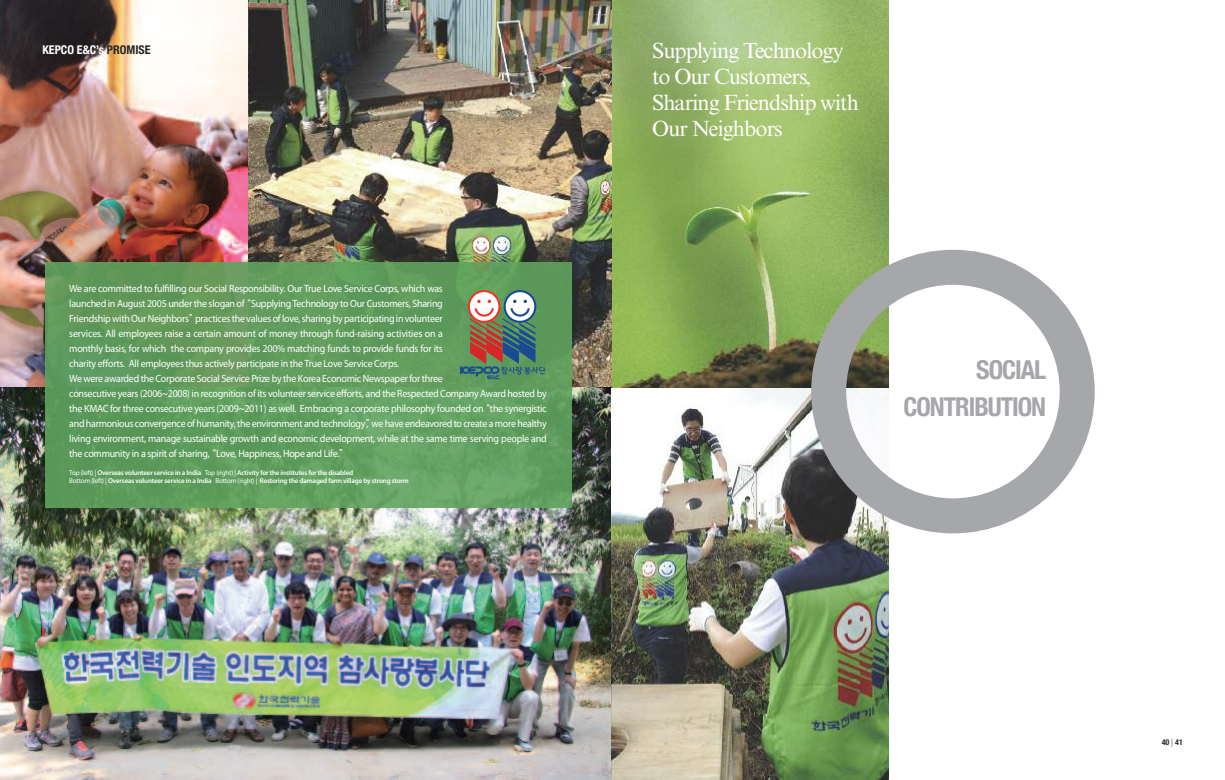
<style>
.page{position:relative;width:1225px;height:780px;background:#fff}
.page>*{position:absolute;margin:0;border:0;box-sizing:border-box;transform-origin:0 0}
.t1{font:700 condensed 26px/37px "Helvetica Neue";letter-spacing:-.04em;color:#a5a7ab;text-align:right}
.t2{font:22px/26px "Times New Roman MT Std";letter-spacing:-.04em;color:#fff}
.t3{font:700 condensed 12px "Helvetica Neue";color:#fff}
.t4{font:10.5px/15px "Myriad Pro";letter-spacing:-.025em;color:#fff;scale:.95 1}
.t5{font:700 condensed 8px "Helvetica Neue";color:#272627}
.t6{font:600 7px/8px "Myriad Pro";letter-spacing:-.025em;color:#fff}
.s1{color:#272627}
.s2{font-family:"YGO125"}
.s3{font-weight:400}
.s4{font-weight:300;font-stretch:normal}
</style>
<div class="page">
<img style="left:611px;top:0;width:277px;height:387px">
<img style="left:0;top:0;width:249px;height:387px">
<img style="left:249px;top:0;width:362px;height:387px">
<img style="left:0;top:387px;width:811px;height:393px">
<img style="left:611px;top:388px;width:277px;height:392px">
<div style="left:45px;top:262px;width:526px;height:246px;background:#60a45f;opacity:.9"></div>
<svg style="left:460px;top:290px;width:85px;height:89px;background:#7b8b77"></svg>
<svg style="left:811px;top:249px;width:284px;height:284px"></svg>
<p class="t3" style="left:43px;top:43px;width:109px">KEPCO E&amp;C’s <span class="s1">PROMISE</span></p>
<h2 class="t2" style="left:652px;top:40px;width:208px">Supplying Technology to Our Customers,<br>Sharing Friendship with<br>Our Neighbors</h2>
<p class="t4" style="left:69px;top:282px;width:504px">We are committed to fulfilling our Social Responsibility. Our True Love Service Corps, which was<br>launched in August 2005 under the slogan o<span class="s2">“</span>f SupplyingTechnology to Our Customers, Sharing<br>Friendship with Our Neighbors<span class="s2">”</span>practices the values of love, sharing by participating in volunteer<br>services. All employees raise a certain amount of money through fund-raising activities on a<br>monthly basis, for which the company provides 200% matching funds to provide funds for its<br>charity efforts. All employees thus actively participate in theTrue Love Service Corps.<br>We were awarded the Corporate Social Service Prize by the Korea Economic Newspaper for three<br>consecutive years (2006~2008) in recognition of its volunteer service efforts, and the Respected Company Award hosted by the KMAC for three consecutive years (2009~2011) as well. Embracing a corporate philosophy founded on<span class="s2">“</span>the synergistic and harmonious convergence of humanity, the environment and technology<span class="s2">”</span>, we have endeavored to create a more healthy living environment, manage sustainable growth and economic development, while at the same time serving people and the community in a spirit of sharing<span class="s2">“</span>, Love, Happiness, Hope and Life.<span class="s2">”</span></p>
<p class="t6" style="left:69px;top:469px;width:341px"><span class="s3">Top (left) |</span> Overseas volunteer service in a India <span class="s3">Top (right) |</span> Activity for the institutes for the disabled<br><span class="s3">Bottom (left) |</span> Overseas volunteer service in a India <span class="s3">Bottom (right) |</span> Restoring the damaged farm village by strong storm</p>
<h1 class="t1" style="left:903px;top:350px;width:144px">SOCIAL<br>CONTRIBUTION</h1>
<p class="t5" style="left:1161px;top:737px;width:23px">40 <span class="s4">|</span> 41</p>
</div>
